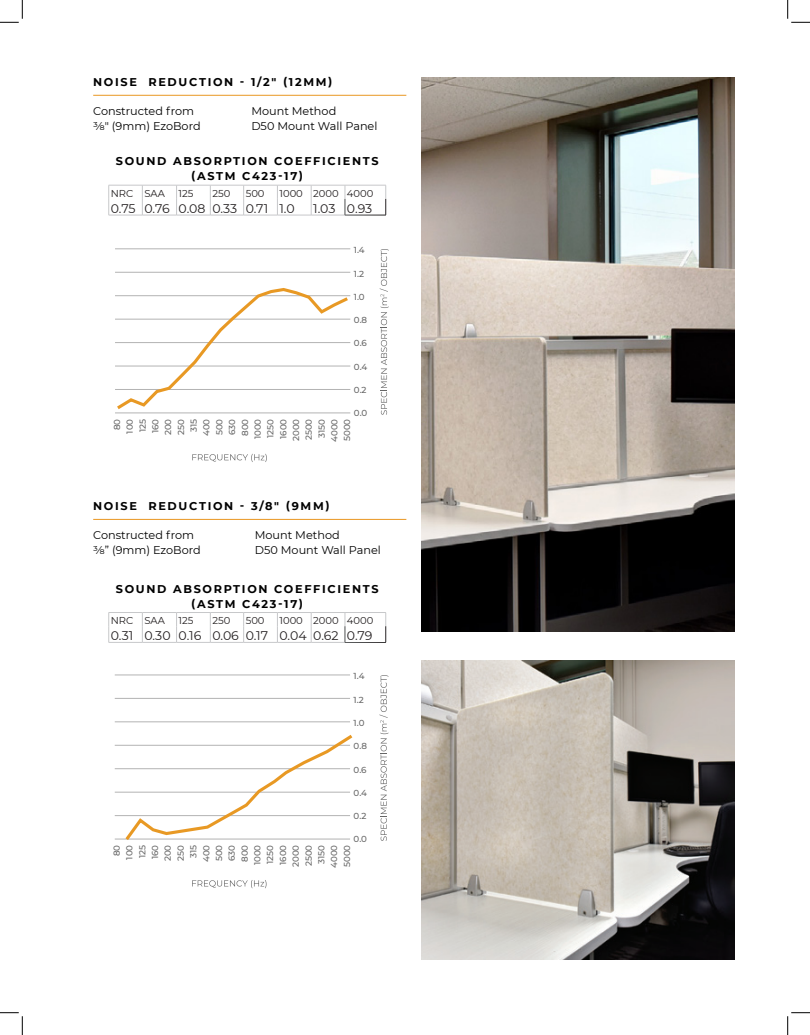
<style>
.page{position:relative;width:810px;height:1035px;background:#fff}
.page>*{position:absolute;margin:0;border:0;box-sizing:border-box;transform-origin:0 0}
.t1{font:12.5px "Montserrat";color:#231f20}
.t2{font:700 11.25px/15px "Montserrat";letter-spacing:.15em;color:#000;text-align:center}
.t3{font:11.25px/15px "Montserrat";color:#000}
.t4{font:10px "Montserrat";color:#231f20}
.t5{font:500 8.75px/12.8px "Montserrat";color:#666;text-align:right}
</style>
<div class="page">
<hr style="left:93px;top:95px;width:313px;height:1px;background:#e99722">
<svg style="left:108px;top:185px;width:1px;height:30px"></svg>
<svg style="left:142px;top:186px;width:1px;height:29px"></svg>
<svg style="left:176px;top:186px;width:1px;height:29px"></svg>
<svg style="left:210px;top:186px;width:1px;height:29px"></svg>
<svg style="left:243px;top:186px;width:1px;height:29px"></svg>
<svg style="left:277px;top:186px;width:1px;height:29px"></svg>
<svg style="left:311px;top:186px;width:1px;height:29px"></svg>
<hr style="left:109px;top:215px;width:33px;height:1px;background:#c7c8ca">
<hr style="left:142px;top:215px;width:34px;height:1px;background:#c7c8ca">
<hr style="left:176px;top:215px;width:34px;height:1px;background:#c7c8ca">
<hr style="left:210px;top:215px;width:34px;height:1px;background:#c7c8ca">
<hr style="left:244px;top:215px;width:33px;height:1px;background:#c7c8ca">
<hr style="left:277px;top:215px;width:34px;height:1px;background:#c7c8ca">
<hr style="left:311px;top:215px;width:34px;height:1px;background:#c7c8ca">
<hr style="left:109px;top:185px;width:33px;height:1px;background:#c7c8ca">
<hr style="left:142px;top:185px;width:34px;height:1px;background:#c7c8ca">
<hr style="left:176px;top:185px;width:34px;height:1px;background:#c7c8ca">
<hr style="left:210px;top:185px;width:34px;height:1px;background:#c7c8ca">
<hr style="left:244px;top:185px;width:33px;height:1px;background:#c7c8ca">
<hr style="left:277px;top:185px;width:34px;height:1px;background:#c7c8ca">
<hr style="left:311px;top:185px;width:34px;height:1px;background:#c7c8ca">
<hr style="left:345px;top:185px;width:41px;height:1px;background:#c7c8ca">
<svg style="left:345px;top:185px;width:1px;height:30px"></svg>
<svg style="left:385px;top:186px;width:1px;height:29px"></svg>
<svg style="left:192px;top:454px;width:75px;height:8px"></svg>
<svg style="left:379px;top:249px;width:10px;height:166px"></svg>
<hr style="left:115px;top:249px;width:235px;height:1px;background:#b3b3b3">
<hr style="left:115px;top:272px;width:235px;height:1px;background:#b3b3b3">
<hr style="left:115px;top:413px;width:235px;height:1px;background:#b3b3b3">
<svg style="left:115px;top:288px;width:236px;height:122px"></svg>
<img style="left:421px;top:661px;width:313px;height:298px">
<img style="left:421px;top:77px;width:313px;height:555px">
<hr style="left:93px;top:519px;width:313px;height:1px;background:#e99722">
<svg style="left:108px;top:612px;width:1px;height:30px"></svg>
<svg style="left:142px;top:613px;width:1px;height:29px"></svg>
<svg style="left:176px;top:613px;width:1px;height:29px"></svg>
<svg style="left:210px;top:613px;width:1px;height:29px"></svg>
<svg style="left:243px;top:613px;width:1px;height:29px"></svg>
<svg style="left:277px;top:613px;width:1px;height:29px"></svg>
<svg style="left:311px;top:613px;width:1px;height:29px"></svg>
<hr style="left:109px;top:642px;width:33px;height:1px;background:#c7c8ca">
<hr style="left:142px;top:642px;width:34px;height:1px;background:#c7c8ca">
<hr style="left:176px;top:642px;width:34px;height:1px;background:#c7c8ca">
<hr style="left:210px;top:642px;width:34px;height:1px;background:#c7c8ca">
<hr style="left:244px;top:642px;width:33px;height:1px;background:#c7c8ca">
<hr style="left:277px;top:642px;width:34px;height:1px;background:#c7c8ca">
<hr style="left:311px;top:642px;width:34px;height:1px;background:#c7c8ca">
<hr style="left:109px;top:612px;width:33px;height:1px;background:#c7c8ca">
<hr style="left:142px;top:612px;width:34px;height:1px;background:#c7c8ca">
<hr style="left:176px;top:612px;width:34px;height:1px;background:#c7c8ca">
<hr style="left:210px;top:612px;width:34px;height:1px;background:#c7c8ca">
<hr style="left:244px;top:612px;width:33px;height:1px;background:#c7c8ca">
<hr style="left:277px;top:612px;width:34px;height:1px;background:#c7c8ca">
<hr style="left:311px;top:612px;width:34px;height:1px;background:#c7c8ca">
<hr style="left:345px;top:612px;width:41px;height:1px;background:#c7c8ca">
<svg style="left:345px;top:613px;width:1px;height:29px"></svg>
<svg style="left:385px;top:613px;width:1px;height:29px"></svg>
<svg style="left:192px;top:880px;width:74px;height:8px"></svg>
<svg style="left:379px;top:675px;width:9px;height:166px"></svg>
<hr style="left:115px;top:674px;width:235px;height:1px;background:#b3b3b3">
<hr style="left:115px;top:698px;width:235px;height:1px;background:#b3b3b3">
<hr style="left:115px;top:721px;width:235px;height:1px;background:#b3b3b3">
<hr style="left:115px;top:745px;width:235px;height:1px;background:#b3b3b3">
<hr style="left:115px;top:768px;width:235px;height:1px;background:#b3b3b3">
<hr style="left:115px;top:792px;width:235px;height:1px;background:#b3b3b3">
<hr style="left:115px;top:815px;width:235px;height:1px;background:#b3b3b3">
<hr style="left:115px;top:839px;width:235px;height:1px;background:#b3b3b3">
<svg style="left:122px;top:734px;width:231px;height:106px"></svg>
<svg style="left:0;top:0;width:23px;height:23px"></svg>
<svg style="left:0;top:1012px;width:23px;height:23px"></svg>
<svg style="left:787px;top:0;width:23px;height:23px"></svg>
<svg style="left:787px;top:1012px;width:23px;height:23px"></svg>
<p class="t2" style="left:93px;top:74px;width:241px">NOISE REDUCTION - 1/2″ (12MM)</p>
<p class="t3" style="left:93px;top:103px;width:102px">Constructed from</p>
<p class="t3" style="left:93px;top:118px;width:109px">3/8" (9mm) EzoBord</p>
<p class="t2" style="left:116px;top:153px;width:264px">SOUND ABSORPTION COEFFICIENTS (ASTM C423-17)</p>
<p class="t4" style="left:111px;top:186px;width:24px">NRC</p>
<p class="t4" style="left:144px;top:186px;width:22px">SAA</p>
<p class="t4" style="left:179px;top:186px;width:16px">125</p>
<p class="t4" style="left:212px;top:186px;width:19px">250</p>
<p class="t4" style="left:246px;top:186px;width:20px">500</p>
<p class="t4" style="left:279px;top:186px;width:25px">1000</p>
<p class="t4" style="left:313px;top:186px;width:27px">2000</p>
<p class="t4" style="left:347px;top:186px;width:28px">4000</p>
<p class="t1" style="left:111px;top:200px;width:26px">0.75</p>
<p class="t1" style="left:144px;top:200px;width:27px">0.76</p>
<p class="t1" style="left:179px;top:200px;width:28px">0.08</p>
<p class="t1" style="left:212px;top:200px;width:26px">0.33</p>
<p class="t1" style="left:246px;top:200px;width:24px">0.71</p>
<p class="t1" style="left:279px;top:200px;width:17px">1.0</p>
<p class="t1" style="left:313px;top:200px;width:24px">1.03</p>
<p class="t1" style="left:347px;top:200px;width:27px">0.93</p>
<p class="t3" style="left:251px;top:103px;width:86px">Mount Method</p>
<p class="t3" style="left:251px;top:118px;width:128px">D50 Mount Wall Panel</p>
<p class="t5" style="left:354px;top:243px;width:12px">1.4</p>
<p class="t5" style="left:354px;top:267px;width:12px">1.2</p>
<p class="t5" style="left:354px;top:290px;width:12px">1.0</p>
<p class="t5" style="left:354px;top:313px;width:15px">0.8</p>
<p class="t5" style="left:354px;top:336px;width:14px">0.6</p>
<p class="t5" style="left:354px;top:360px;width:15px">0.4</p>
<p class="t5" style="left:354px;top:383px;width:14px">0.2</p>
<p class="t5" style="left:354px;top:406px;width:15px">0.0</p>
<p class="t5" style="left:110px;top:442px;width:25px;rotate:-90deg">80<br>100<br>125<br>160<br>200<br>250<br>315<br>400<br>500<br>630<br>800<br>1000<br>1250<br>1600<br>2000<br>2500<br>3150<br>4000<br>5000</p>
<p class="t2" style="left:93px;top:498px;width:238px">NOISE REDUCTION - 3/8" (9MM)</p>
<p class="t3" style="left:93px;top:527px;width:102px">Constructed from</p>
<p class="t3" style="left:93px;top:542px;width:109px">3/8” (9mm) EzoBord</p>
<p class="t2" style="left:116px;top:580px;width:264px">SOUND ABSORPTION COEFFICIENTS (ASTM C423-17)</p>
<p class="t4" style="left:111px;top:614px;width:24px">NRC</p>
<p class="t4" style="left:144px;top:614px;width:22px">SAA</p>
<p class="t4" style="left:179px;top:614px;width:16px">125</p>
<p class="t4" style="left:212px;top:614px;width:19px">250</p>
<p class="t4" style="left:246px;top:614px;width:20px">500</p>
<p class="t4" style="left:279px;top:614px;width:25px">1000</p>
<p class="t4" style="left:313px;top:614px;width:27px">2000</p>
<p class="t4" style="left:347px;top:614px;width:28px">4000</p>
<p class="t1" style="left:111px;top:627px;width:24px">0.31</p>
<p class="t1" style="left:144px;top:627px;width:28px">0.30</p>
<p class="t1" style="left:179px;top:627px;width:24px">0.16</p>
<p class="t1" style="left:212px;top:627px;width:28px">0.06</p>
<p class="t1" style="left:246px;top:627px;width:24px">0.17</p>
<p class="t1" style="left:279px;top:627px;width:29px">0.04</p>
<p class="t1" style="left:313px;top:627px;width:27px">0.62</p>
<p class="t1" style="left:347px;top:627px;width:27px">0.79</p>
<p class="t3" style="left:255px;top:527px;width:128px">Mount Method<br>D50 Mount Wall Panel</p>
<p class="t5" style="left:353px;top:669px;width:12px">1.4</p>
<p class="t5" style="left:353px;top:693px;width:12px">1.2</p>
<p class="t5" style="left:353px;top:716px;width:12px">1.0</p>
<p class="t5" style="left:353px;top:739px;width:15px">0.8</p>
<p class="t5" style="left:353px;top:762px;width:14px">0.6</p>
<p class="t5" style="left:353px;top:786px;width:15px">0.4</p>
<p class="t5" style="left:353px;top:809px;width:14px">0.2</p>
<p class="t5" style="left:353px;top:832px;width:15px">0.0</p>
<p class="t5" style="left:110px;top:868px;width:25px;rotate:-90deg">80<br>100<br>125<br>160<br>200<br>250<br>315<br>400<br>500<br>630<br>800<br>1000<br>1250<br>1600<br>2000<br>2500<br>3150<br>4000<br>5000</p>
</div>
